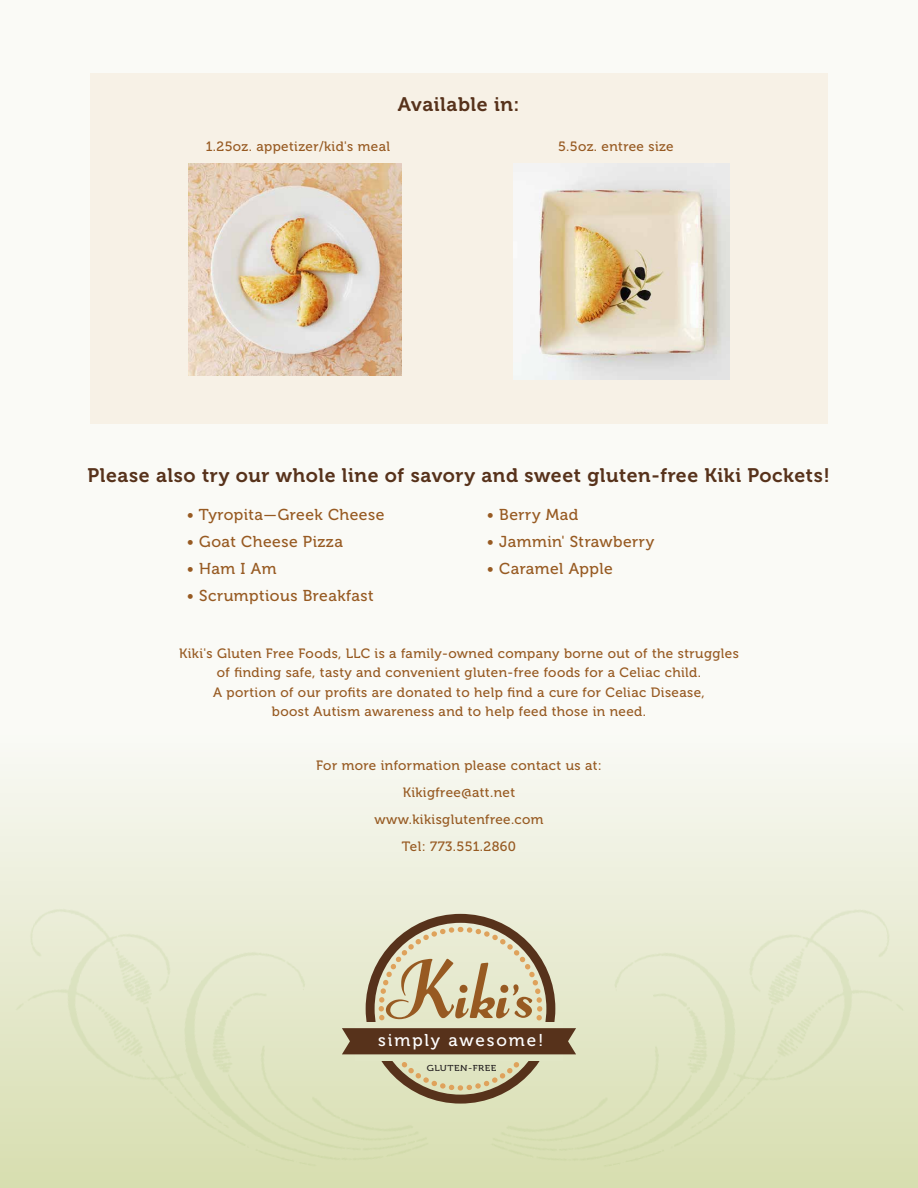
<style>
.page{position:relative;width:918px;height:1188px;background:#fafaf6}
.page>*{position:absolute;margin:0;border:0;box-sizing:border-box;transform-origin:0 0}
.t1{font:19.5px "Museo 700";letter-spacing:.03em;color:#57321b}
.t2{font:17.1px "Museo 500";letter-spacing:.11em;color:#fff}
.t3{font:15.75px "Museo 500";letter-spacing:.03em;color:#975a22}
.t4{font:13.5px/19.5px "Museo 500";letter-spacing:.03em;color:#975a22;text-align:center}
.t5{font:8.55px "Museo 500";letter-spacing:.05em;color:#231f20;scale:1.13 1}
</style>
<div class="page">
<div style="left:0;top:730px;width:918px;height:458px;background:linear-gradient(to bottom,#f9f9f5,#d6ddae)"></div>
<svg style="left:342px;top:914px;width:234px;height:190px;background:#bfb496"></svg>
<div style="left:90px;top:74px;width:738px;height:350px;background:#f7f1e6"></div>
<img style="left:189px;top:163px;width:212px;height:212px">
<img style="left:513px;top:164px;width:216px;height:215px">
<h1 class="t1" style="left:398px;top:93px;width:123px">Available in:</h1>
<p class="t4" style="left:206px;top:136px;width:186px">1.25oz. appetizer/kid's meal</p>
<p class="t4" style="left:558px;top:136px;width:117px">5.5oz. entree size</p>
<h1 class="t1" style="left:88px;top:464px;width:744px">Please also try our whole line of savory and sweet gluten-free Kiki Pockets!</h1>
<p class="t3" style="left:187px;top:506px;width:199px">• Tyropita—Greek Cheese</p>
<p class="t3" style="left:187px;top:533px;width:158px">• Goat Cheese Pizza</p>
<p class="t3" style="left:187px;top:560px;width:91px">• Ham I Am</p>
<p class="t3" style="left:187px;top:587px;width:188px">• Scrumptious Breakfast</p>
<p class="t3" style="left:487px;top:506px;width:93px">• Berry Mad</p>
<p class="t3" style="left:487px;top:533px;width:169px">• Jammin' Strawberry</p>
<p class="t3" style="left:487px;top:560px;width:127px">• Caramel Apple</p>
<p class="t4" style="left:179px;top:643px;width:561px">Kiki's Gluten Free Foods, LLC is a family-owned company borne out of the struggles of finding safe, tasty and convenient gluten-free foods for a Celiac child.<br>A portion of our profits are donated to help find a cure for Celiac Disease,<br>boost Autism awareness and to help feed those in need.</p>
<p class="t4" style="left:316px;top:752px;width:287px;line-height:27px">For more information please contact us at:<br>Kikigfree@att.net<br>www.kikisglutenfree.com<br>Tel: 773.551.2860</p>
<p class="t2" style="left:378px;top:1030px;width:167px">simply awesome!</p>
<p class="t5" style="left:427px;top:1064px;width:63px">GLUTEN-FREE</p>
</div>
